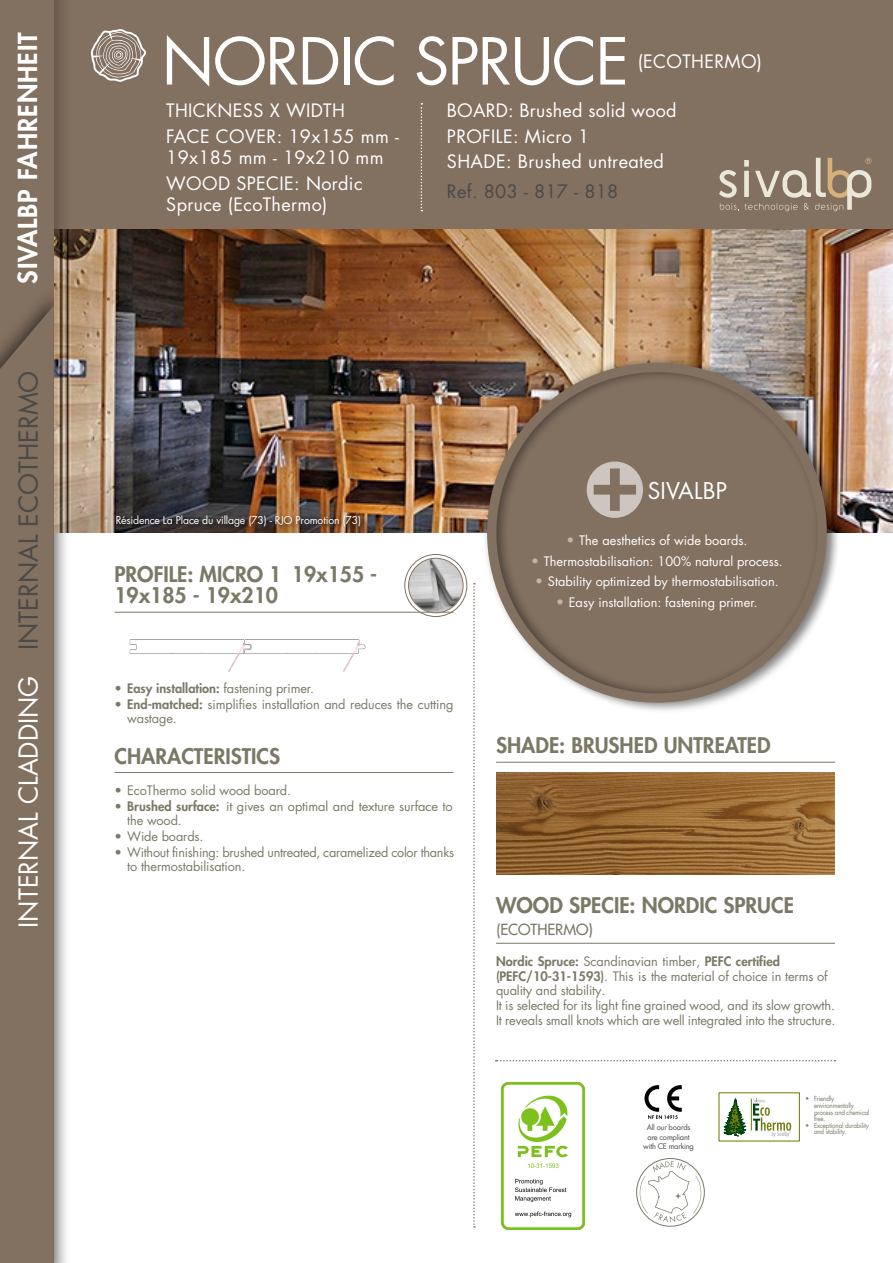
<style>
.page{position:relative;width:893px;height:1263px;background:#fff}
.page>*{position:absolute;margin:0;border:0;box-sizing:border-box;transform-origin:0 0}
.t1{font:63px "Futura";letter-spacing:-.025em;color:#fff}
.t2{font:25.5px "Futura";color:#4a4a49}
.t3{font:800 25.5px "Futura";letter-spacing:.04em;color:#fff}
.t4{font:22.5px "Futura";letter-spacing:.015em;color:#fff}
.t5{font:800 21px/21px "Futura";color:#7b7966}
.t6{font:18px/25.5px "Futura";letter-spacing:.02em;color:#fff}
.t7{font:18px "Futura";letter-spacing:.02em;color:#4a4a49}
.t8{font:15px "Futura";color:#7b7966}
.t9{font:12.75px/14.7px "Futura";letter-spacing:-.01em;color:#7b7966}
.t10{font:12.75px "Futura";color:#fff}
.t11{font:10.5px "Futura";letter-spacing:-.015em;color:#fff}
.t12{font:7.5px/9.1px "Futura LT Pro";letter-spacing:-.025em;color:#484847;text-align:center}
.t13{font:6.75px/6.8px "Futura";letter-spacing:-.025em;color:#7b7966;scale:.92 1}
.s1{color:#fff}
.s2{font-family:"Futura LT Pro"}
.s3{font-size:13.5px;color:#c0b4aa}
.s4{font-weight:800}
.s5{font-family:"Futura LT Pro";font-weight:800}
</style>
<div class="page">
<div style="left:0;top:0;width:893px;height:229px;background:#827060"></div>
<div style="left:0;top:0;width:72px;height:1263px;background:#000;opacity:.26"></div>
<div style="left:0;top:0;width:54px;height:1263px;background:#827060"></div>
<div style="left:0;top:285px;width:69px;height:978px;background:#000;opacity:.52"></div>
<svg style="left:0;top:305px;width:54px;height:958px"></svg>
<img style="left:55px;top:229px;width:838px;height:303px">
<svg style="left:473px;top:583px;width:2px;height:644px"></svg>
<div style="left:482px;top:354px;width:359px;height:358px;background:#000;opacity:.47"></div>
<div style="left:487px;top:363px;width:340px;height:340px;border:9px solid #827060;border-radius:50%"></div>
<svg style="left:496px;top:1060px;width:339px;height:1px"></svg>
<hr style="left:114px;top:612px;width:339px;height:1px;background:#7b7966">
<hr style="left:114px;top:772px;width:339px;height:1px;background:#7b7966">
<img style="left:129px;top:639px;width:237px;height:32px">
<hr style="left:496px;top:762px;width:339px;height:1px;background:#7b7966">
<hr style="left:496px;top:943px;width:339px;height:1px;background:#7b7966">
<img style="left:496px;top:772px;width:338px;height:102px">
<svg style="left:753px;top:1098px;width:38px;height:39px"></svg>
<hr style="left:751px;top:1099px;width:1px;height:31px;background:#747b0e">
<svg style="left:724px;top:1099px;width:22px;height:37px"></svg>
<div style="left:114px;top:513px;width:252px;height:20px;background:#000;opacity:.75"></div>
<svg style="left:421px;top:103px;width:1px;height:108px"></svg>
<svg style="left:719px;top:158px;width:152px;height:53px"></svg>
<svg style="left:91px;top:29px;width:55px;height:53px"></svg>
<svg style="left:587px;top:461px;width:56px;height:57px"></svg>
<svg style="left:594px;top:468px;width:42px;height:43px"></svg>
<img style="left:409px;top:559px;width:54px;height:53px;border-radius:27px">
<div style="left:404px;top:554px;width:63px;height:63px;border:1px solid #827060;border-radius:50%"></div>
<div style="left:408px;top:558px;width:55px;height:55px;border:1px solid #827060;border-radius:50%"></div>
<img style="left:502px;top:1083px;width:83px;height:147px">
<div style="left:636px;top:1158px;width:69px;height:68px;border:1px solid #7a7865;border-radius:50%"></div>
<svg style="left:640px;top:1161px;width:61px;height:61px"></svg>
<svg style="left:644px;top:1085px;width:38px;height:34px"></svg>
<h2 class="t3" style="left:11px;top:284px;width:253px;rotate:-90deg">SIVALBP FAHRENHEIT</h2>
<h2 class="t2" style="left:11px;top:927px;width:558px;rotate:-90deg"><span class="s1">INTERNAL CLADDING</span> INTERNAL ECOTHERMO</h2>
<h1 class="t1" style="left:162px;top:18px;width:469px">NORDIC SPRUCE</h1>
<h3 class="t6" style="left:638px;top:49px;width:126px"><span class="s2">(</span>ECOTHERMO<span class="s2">)</span></h3>
<h3 class="t6" style="left:166px;top:98px;width:234px">THICKNESS X WIDTH<br>FACE COVER: 19x155 mm -</h3>
<h3 class="t6" style="left:166px;top:145px;width:219px">19x185 mm - 19x210 mm<br>WOOD SPECIE: Nordic</h3>
<h3 class="t6" style="left:166px;top:192px;width:163px">Spruce (EcoThermo)</h3>
<h3 class="t6" style="left:447px;top:98px;width:231px">BOARD: Brushed solid wood<br>PROFILE: Micro 1<br>SHADE: Brushed untreated</h3>
<h3 class="t7" style="left:447px;top:179px;width:173px">Ref. 803 - 817 - 818</h3>
<p class="t11" style="left:116px;top:513px;width:247px">Résidence La Place du village (73) - RJO Promotion (73)</p>
<h3 class="t5" style="left:114px;top:564px;width:264px">PROFILE: MICRO 1 19x155 -<br>19x185 - 19x210</h3>
<h3 class="t4" style="left:648px;top:475px;width:81px">SIVALBP</h3>
<p class="t10" style="left:566px;top:531px;width:183px"><span class="s3">•</span> The aesthetics of wide boards.</p>
<p class="t10" style="left:531px;top:552px;width:253px"><span class="s3">•</span> Thermostabilisation: 100% natural process.</p>
<p class="t10" style="left:535px;top:573px;width:245px"><span class="s3">•</span> Stability optimized by thermostabilisation.</p>
<p class="t10" style="left:556px;top:594px;width:203px"><span class="s3">•</span> Easy installation: fastening primer.</p>
<p class="t9" style="left:114px;top:681px;width:201px">• <span class="s4">Easy installation:</span> fastening primer.</p>
<p class="t9" style="left:127px;top:697px;width:328px;line-height:14.2px;text-indent:-13px">• <span class="s4">End-matched:</span> simplifies installation and reduces the cutting wastage.</p>
<h3 class="t5" style="left:114px;top:745px;width:167px">CHARACTERISTICS</h3>
<p class="t9" style="left:114px;top:783px;width:178px">• EcoThermo solid wood board.</p>
<p class="t9" style="left:127px;top:800px;width:327px;line-height:13.4px;text-indent:-13px">• <span class="s4">Brushed surface:</span> it gives an optimal and texture surface to the wood.</p>
<p class="t9" style="left:114px;top:829px;width:91px">• Wide boards.</p>
<p class="t9" style="left:127px;top:846px;width:328px;line-height:13.5px;text-indent:-13px">• Without finishing: brushed untreated, caramelized color thanks to thermostabilisation.</p>
<h3 class="t5" style="left:496px;top:735px;width:276px">SHADE: BRUSHED UNTREATED</h3>
<h3 class="t5" style="left:496px;top:895px;width:299px">WOOD SPECIE: NORDIC SPRUCE</h3>
<p class="t8" style="left:496px;top:919px;width:98px"><span class="s2">(</span>ECOTHERMO)</p>
<p class="t9" style="left:496px;top:954px;width:341px"><span class="s4">Nordic Spruce:</span> Scandinavian timber, <span class="s4">PEFC certified </span><span class="s5">(PEFC/10-31-1593)</span>. This is the material of choice in terms of quality and stability.<br>It is selected for its light fine grained wood, and its slow growth.<br>It reveals small knots which are well integrated into the structure.</p>
<p class="t12" style="left:643px;top:1123px;width:52px">All our boards are compliant with CE marking</p>
<p class="t13" style="left:814px;top:1095px;width:62px;text-indent:-9px">• Friendly environmentally process and chemical free.</p>
<p class="t13" style="left:814px;top:1122px;width:61px;line-height:6.3px;text-indent:-9px">• Exceptional durability and stability.</p>
</div>
